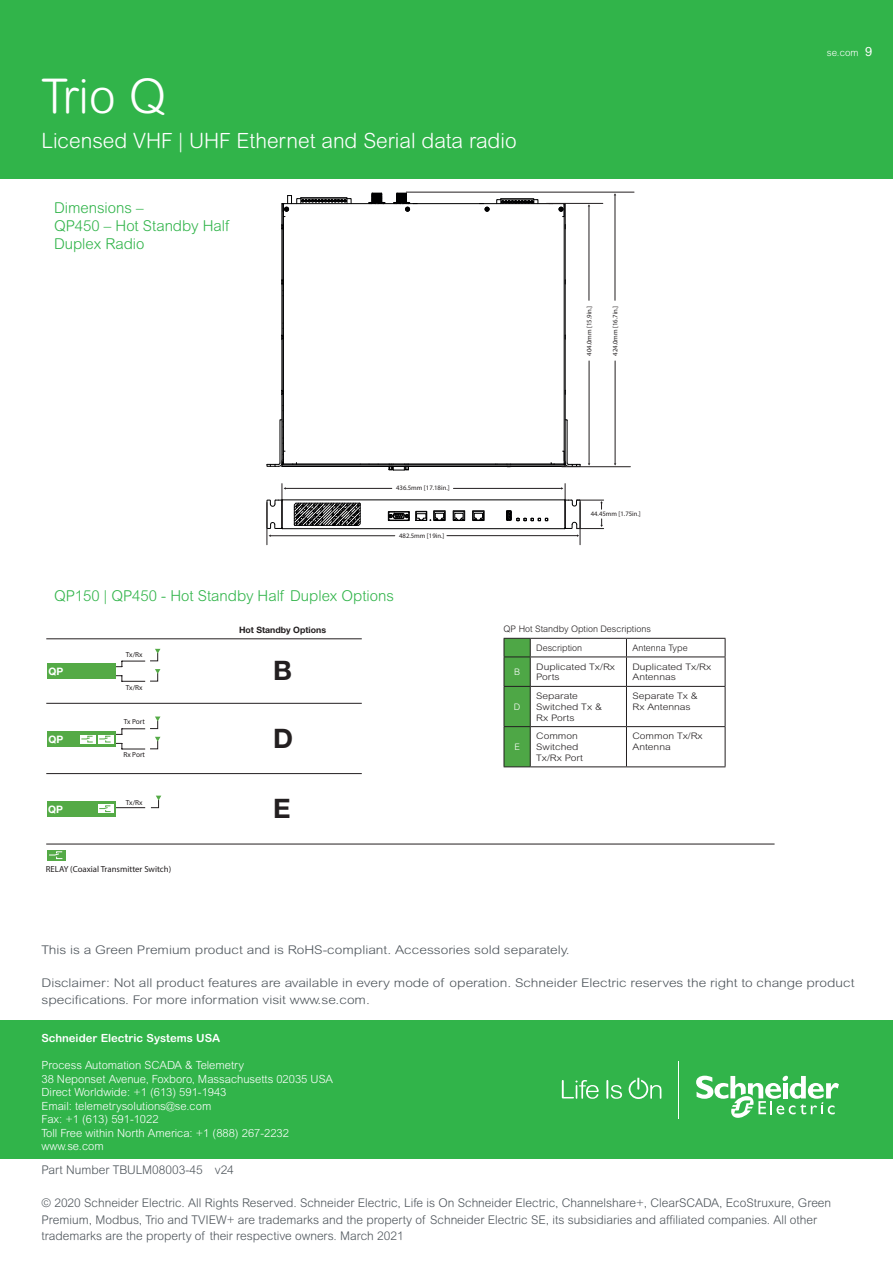
<style>
.page{position:relative;width:893px;height:1263px;background:#fff}
.page>*{position:absolute;margin:0;border:0;box-sizing:border-box;transform-origin:0 0}
.t1{font:300 48px "Arial Rounded MT Std";color:#fff}
.t2{font:700 26.85px "Helvetica Neue";color:#231f20}
.t3{font:300 21px "Arial Rounded MT Std";color:#fff}
.t4{font:300 15px/18px "Arial Rounded MT Std";color:#31b44a}
.t5{font:300 12px/16.5px "Arial Rounded MT Std";color:#4d545a}
.t6{font:300 12px/16.5px "Arial Rounded MT Std";color:#4d545a;scale:1.15 1}
.t7{font:300 11.25px/13.5px "Arial Rounded MT Pro";color:#fff}
.t8{font:700 11.25px "Arial Rounded MT Pro";color:#fff}
.t9{font:700 10.2px "Helvetica Neue";color:#fff}
.t10{font:300 9.75px "Arial Rounded MT Std";color:#fff}
.t11{font:300 9px/10.8px "Arial Rounded MT Std";color:#231f20;scale:1.15 1}
.t12{font:300 9px/19px "Arial Rounded MT Std";color:#231f20}
.t13{font:300 9px "Arial Rounded MT Std";color:#fff}
.t14{font:8.85px "Helvetica";color:#231f20}
.t15{font:700 8.85px "Helvetica Neue";color:#231f20}
.t16{font:7.35px "Helvetica";color:#231f20}
.t17{font:6.75px "Helvetica Neue";color:#231f20}
.s1{font-weight:400;font-size:12.75px}
</style>
<div class="page">
<div style="left:472px;top:510px;width:12px;height:11px;border:1px solid #000001"></div>
<div style="left:433px;top:510px;width:12px;height:11px;border:1px solid #000001"></div>
<div style="left:506px;top:510px;width:5px;height:10px;border:1px solid #000001"></div>
<hr style="left:282px;top:500px;width:283px;height:1px;background:#000001">
<hr style="left:282px;top:528px;width:283px;height:1px;background:#000001">
<svg style="left:294px;top:502px;width:67px;height:24px;background:#535353"></svg>
<hr style="left:282px;top:204px;width:1px;height:257px;background:#000001">
<hr style="left:564px;top:205px;width:1px;height:256px;background:#000001">
<hr style="left:565px;top:204px;width:1px;height:257px;background:#000001">
<hr style="left:567px;top:420px;width:1px;height:43px;background:#000001">
<hr style="left:283px;top:217px;width:1px;height:234px;background:#000001">
<hr style="left:282px;top:464px;width:283px;height:1px;background:#000001">
<svg style="left:551px;top:451px;width:30px;height:15px"></svg>
<svg style="left:267px;top:419px;width:30px;height:48px"></svg>
<hr style="left:282px;top:466px;width:283px;height:1px;background:#000001">
<svg style="left:388px;top:464px;width:21px;height:7px"></svg>
<svg style="left:506px;top:464px;width:6px;height:2px"></svg>
<svg style="left:282px;top:279px;width:1px;height:17px"></svg>
<svg style="left:282px;top:193px;width:284px;height:24px"></svg>
<svg style="left:388px;top:511px;width:160px;height:10px"></svg>
<hr style="left:565px;top:484px;width:1px;height:42px;background:#231f20">
<hr style="left:285px;top:488px;width:107px;height:1px;background:#231f20">
<hr style="left:453px;top:488px;width:109px;height:1px;background:#231f20">
<hr style="left:282px;top:484px;width:1px;height:42px;background:#231f20">
<hr style="left:580px;top:502px;width:1px;height:43px;background:#231f20">
<hr style="left:270px;top:535px;width:125px;height:1px;background:#231f20">
<svg style="left:267px;top:499px;width:16px;height:38px"></svg>
<hr style="left:447px;top:535px;width:130px;height:1px;background:#231f20">
<hr style="left:267px;top:502px;width:1px;height:43px;background:#231f20">
<svg style="left:564px;top:499px;width:40px;height:38px"></svg>
<hr style="left:406px;top:192px;width:228px;height:1px;background:#231f20">
<hr style="left:562px;top:466px;width:68px;height:1px;background:#231f20">
<hr style="left:615px;top:195px;width:1px;height:105px;background:#231f20">
<hr style="left:615px;top:361px;width:1px;height:103px;background:#231f20">
<hr style="left:546px;top:203px;width:57px;height:1px;background:#231f20">
<hr style="left:589px;top:206px;width:1px;height:94px;background:#231f20">
<hr style="left:589px;top:361px;width:1px;height:103px;background:#231f20">
<div style="left:47px;top:664px;width:68px;height:15px;background:#54aa46"></div>
<hr style="left:46px;top:703px;width:316px;height:1px;background:#231f20">
<hr style="left:46px;top:773px;width:316px;height:1px;background:#231f20">
<hr style="left:46px;top:638px;width:316px;height:1px;background:#231f20">
<svg style="left:110px;top:649px;width:50px;height:33px"></svg>
<div style="left:47px;top:731px;width:68px;height:16px;background:#54aa46"></div>
<hr style="left:46px;top:844px;width:729px;height:1px;background:#231f20">
<svg style="left:47px;top:850px;width:19px;height:11px"></svg>
<svg style="left:48px;top:851px;width:15px;height:8px"></svg>
<hr style="left:114px;top:807px;width:31px;height:1px;background:#231f20">
<div style="left:47px;top:801px;width:68px;height:15px;background:#54aa46"></div>
<svg style="left:150px;top:796px;width:11px;height:12px"></svg>
<svg style="left:98px;top:804px;width:15px;height:9px"></svg>
<svg style="left:98px;top:805px;width:14px;height:7px"></svg>
<div style="left:80px;top:735px;width:15px;height:9px;background:#fff"></div>
<svg style="left:81px;top:716px;width:79px;height:34px"></svg>
<hr style="left:530px;top:638px;width:96px;height:1px;background:#231f20">
<hr style="left:626px;top:638px;width:99px;height:1px;background:#231f20">
<hr style="left:530px;top:656px;width:96px;height:1px;background:#231f20">
<hr style="left:626px;top:656px;width:99px;height:1px;background:#231f20">
<svg style="left:626px;top:639px;width:1px;height:47px"></svg>
<svg style="left:725px;top:639px;width:1px;height:47px"></svg>
<hr style="left:530px;top:686px;width:96px;height:1px;background:#231f20">
<hr style="left:626px;top:686px;width:99px;height:1px;background:#231f20">
<hr style="left:626px;top:687px;width:1px;height:39px;background:#231f20">
<hr style="left:725px;top:687px;width:1px;height:39px;background:#231f20">
<hr style="left:530px;top:726px;width:96px;height:1px;background:#231f20">
<hr style="left:626px;top:726px;width:99px;height:1px;background:#231f20">
<hr style="left:626px;top:727px;width:1px;height:39px;background:#231f20">
<hr style="left:725px;top:727px;width:1px;height:39px;background:#231f20">
<svg style="left:504px;top:638px;width:27px;height:129px;background:#4b9b43"></svg>
<hr style="left:530px;top:766px;width:96px;height:1px;background:#231f20">
<hr style="left:626px;top:766px;width:99px;height:1px;background:#231f20">
<div style="left:0;top:1020px;width:893px;height:139px;background:#31b44a"></div>
<svg style="left:562px;top:1080px;width:37px;height:19px"></svg>
<svg style="left:606px;top:1080px;width:16px;height:19px"></svg>
<svg style="left:629px;top:1078px;width:32px;height:21px"></svg>
<svg style="left:696px;top:1075px;width:143px;height:43px"></svg>
<hr style="left:678px;top:1061px;width:1px;height:57px;background:#fff">
<div style="left:0;top:0;width:893px;height:179px;background:#31b44a"></div>
<h1 class="t1" style="left:41px;top:68px;width:126px">Trio Q</h1>
<h3 class="t3" style="left:41px;top:128px;width:477px">Licensed VHF | UHF Ethernet and Serial data radio</h3>
<p class="t4" style="left:54px;top:199px;width:177px">Dimensions –<br>QP450 – Hot Standby Half<br>Duplex Radio</p>
<p class="t17" style="left:396px;top:484px;width:55px">436.5mm [17.18in.]</p>
<p class="t17" style="left:399px;top:531px;width:47px">482.5mm [19in.]</p>
<p class="t4" style="left:54px;top:587px;width:341px">QP150 | QP450 - Hot Standby Half Duplex Options</p>
<p class="t15" style="left:239px;top:625px;width:89px">Hot Standby Options</p>
<h2 class="t2" style="left:273px;top:654px;width:20px">B</h2>
<p class="t16" style="left:126px;top:650px;width:18px">Tx/Rx</p>
<p class="t16" style="left:126px;top:683px;width:18px">Tx/Rx</p>
<p class="t9" style="left:48px;top:665px;width:16px">QP</p>
<p class="t9" style="left:48px;top:733px;width:16px">QP</p>
<p class="t9" style="left:48px;top:802px;width:16px">QP</p>
<p class="t16" style="left:124px;top:717px;width:23px">Tx Port</p>
<p class="t16" style="left:123px;top:750px;width:23px">Rx Port</p>
<p class="t16" style="left:126px;top:798px;width:18px">Tx/Rx</p>
<p class="t14" style="left:46px;top:863px;width:127px">RELAY (Coaxial Transmitter Switch)</p>
<h2 class="t2" style="left:273px;top:721px;width:21px">D</h2>
<h2 class="t2" style="left:273px;top:792px;width:19px">E</h2>
<p class="t17" style="left:585px;top:356px;width:52px;rotate:-90deg">404.0mm [15.9in.]</p>
<p class="t17" style="left:611px;top:356px;width:52px;rotate:-90deg">424.0mm [16.7in.]</p>
<p class="t17" style="left:591px;top:510px;width:52px">44.45mm [1.75in.]</p>
<p class="t12" style="left:536px;top:619px;width:116px;text-indent:-33px">QP Hot Standby Option Descriptions<br>Description</p>
<p class="t12" style="left:632px;top:638px;width:57px">Antenna Type</p>
<p class="t13" style="left:514px;top:667px;width:8px">B</p>
<p class="t11" style="left:536px;top:661px;width:70px">Duplicated Tx/Rx<br>Ports</p>
<p class="t11" style="left:632px;top:661px;width:70px">Duplicated Tx/Rx<br>Antennas</p>
<p class="t13" style="left:514px;top:701px;width:8px">D</p>
<p class="t11" style="left:536px;top:690px;width:59px">Separate<br>Switched Tx &amp;<br>Rx Ports</p>
<p class="t11" style="left:632px;top:690px;width:58px">Separate Tx &amp;<br>Rx Antennas</p>
<p class="t13" style="left:514px;top:742px;width:7px">E</p>
<p class="t11" style="left:536px;top:731px;width:42px">Common<br>Switched<br>Tx/Rx Port</p>
<p class="t11" style="left:632px;top:731px;width:63px">Common Tx/Rx<br>Antenna</p>
<p class="t10" style="left:827px;top:47px;width:47px">se.com <span class="s1">9</span></p>
<p class="t6" style="left:41px;top:941px;width:461px">This is a Green Premium product and is RoHS-compliant. Accessories sold separately.</p>
<p class="t6" style="left:41px;top:974px;width:709px">Disclaimer: Not all product features are available in every mode of operation. Schneider Electric reserves the right to change product specifications. For more information visit www.se.com.</p>
<p class="t8" style="left:41px;top:1031px;width:180px">Schneider Electric Systems USA</p>
<p class="t7" style="left:41px;top:1059px;width:293px">Process Automation SCADA &amp; Telemetry<br>38 Neponset Avenue, Foxboro, Massachusetts 02035 USA Direct Worldwide: +1 (613) 591-1943<br>Email: telemetrysolutions@se.com<br>Fax: +1 (613) 591-1022<br>Toll Free within North America: +1 (888) 267-2232 www.se.com</p>
<p class="t5" style="left:41px;top:1162px;width:194px">Part Number TBULM08003-45 v24</p>
<p class="t5" style="left:41px;top:1195px;width:791px">© 2020 Schneider Electric. All Rights Reserved. Schneider Electric, Life is On Schneider Electric, Channelshare+, ClearSCADA, EcoStruxure, Green<br>Premium, Modbus, Trio and TVIEW+ are trademarks and the property of Schneider Electric SE, its subsidiaries and affiliated companies. All other trademarks are the property of their respective owners. March 2021</p>
</div>
